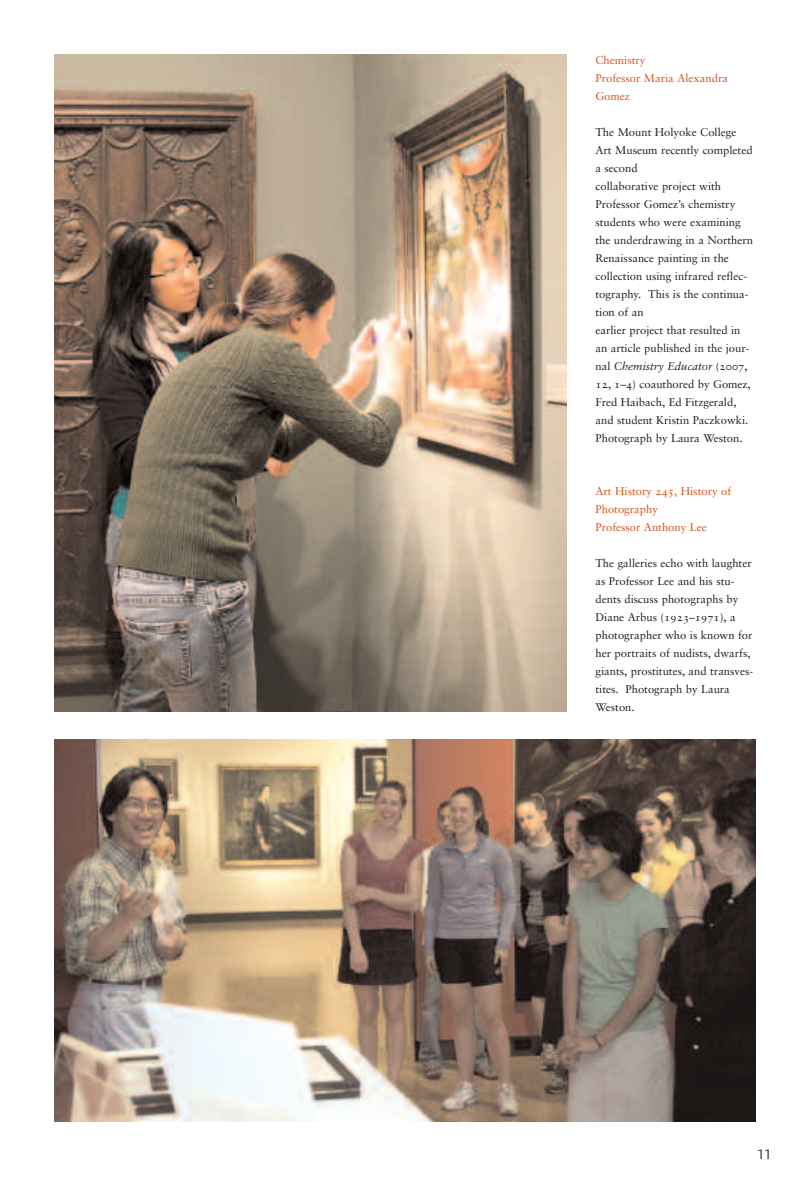
<style>
.page{position:relative;width:810px;height:1188px;background:#fff}
.page>*{position:absolute;margin:0;border:0;box-sizing:border-box;transform-origin:0 0}
.t1{font:13.5px "Mundo Sans";color:#231f20}
.t2{font:11.25px/18px "Sabon";color:#231f20}
.t3{font:11.25px/18px "Sabon";color:#d9531c}
.t4{font:11.25px "Sabon Italic Os F";color:#231f20}
.s1{font-family:"Sabon"}
.s2{font-family:"Sabon Roman SC"}
</style>
<div class="page">
<img style="left:54px;top:740px;width:702px;height:382px">
<img style="left:54px;top:54px;width:513px;height:657px">
<p class="t3" style="left:596px;top:52px;width:134px">Chemistry<br>Professor Maria Alexandra<br>Gomez</p>
<p class="t2" style="left:595px;top:124px;width:159px">The Mount Holyoke College<br>Art Museum recently completed a second<br>collaborative project with<br>Professor Gomez’s chemistry students who were examining the underdrawing in a Northern<br>Renaissance painting in the collection using infrared reflec&shy;tography. This is the continua&shy;tion of an<br>earlier project that resulted in an article published in the jour-</p>
<p class="t4" style="left:595px;top:361px;width:154px"><span class="s1">nal</span> Chemistry Educator <span class="s1">(</span><span class="s2">2007,</span></p>
<p class="t2" style="left:595px;top:376px;width:157px"><span class="s2">12, 1–4</span>) coauthored by Gomez,<br>Fred Haibach, Ed Fitzgerald, and student Kristin Paczkowki.<br>Photograph by Laura Weston.</p>
<p class="t3" style="left:596px;top:483px;width:137px">Art History <span class="s2">245</span>, History of<br>Photography<br>Professor Anthony Lee</p>
<p class="t2" style="left:596px;top:555px;width:159px">The galleries echo with laughter as Professor Lee and his stu&shy;dents discuss photographs by<br>Diane Arbus (<span class="s2">1923–1971</span>), a photographer who is known for her portraits of nudists, dwarfs, giants, prostitutes, and transves&shy;tites. Photograph by Laura<br>Weston.</p>
<p class="t1" style="left:758px;top:1150px;width:15px">11</p>
</div>
